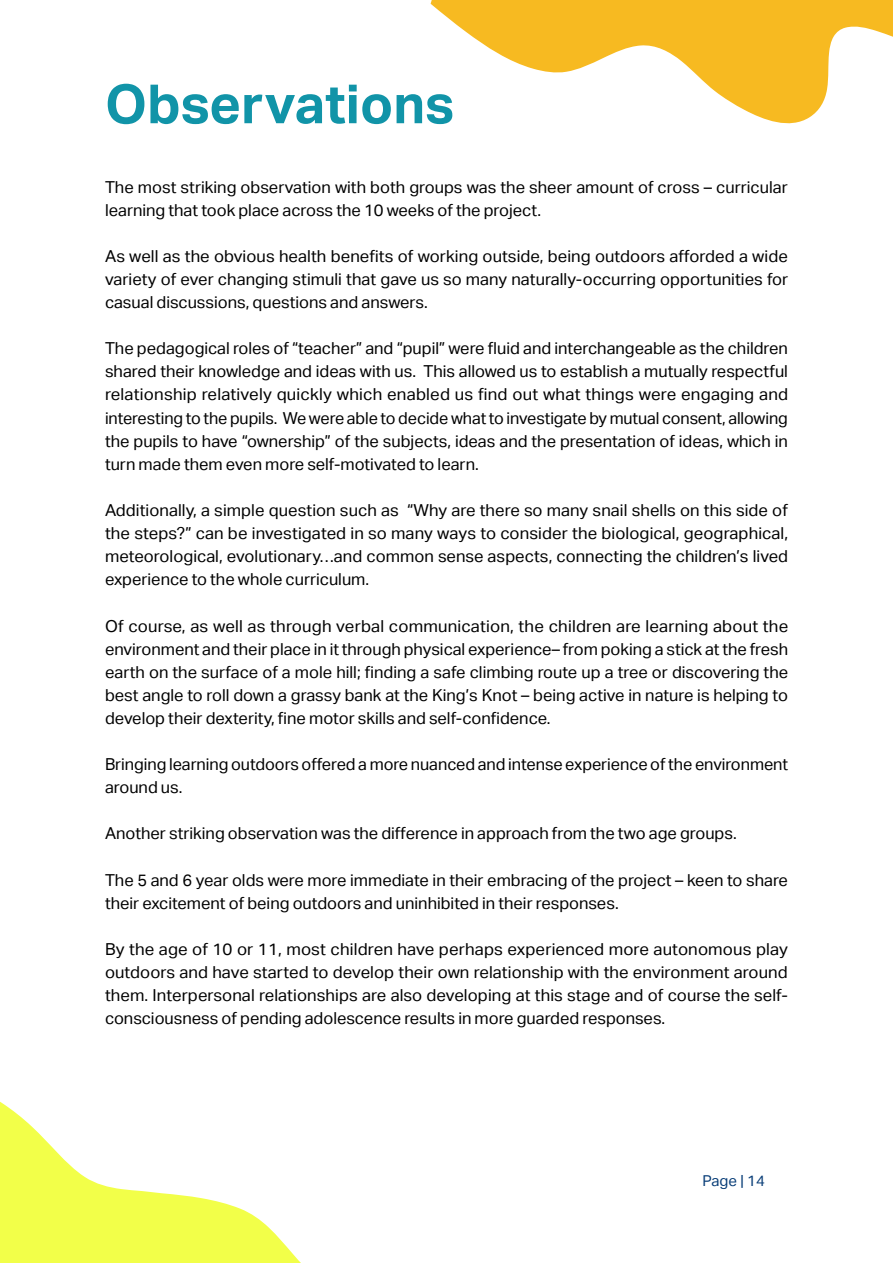
<style>
.page{position:relative;width:893px;height:1263px;background:#fff}
.page>*{position:absolute;margin:0;border:0;box-sizing:border-box;transform-origin:0 0}
.t1{font:700 54px "Aktiv Grotesk";color:#1194a8}
.t2{font:16.5px/23.1px "Aktiv Grotesk";color:#000;text-align:justify}
.t3{font:15px "Aktiv Grotesk";color:#083d77}
</style>
<div class="page">
<svg style="left:431px;top:0;width:462px;height:124px;fill:#f7ba21"></svg>
<svg style="left:0;top:1101px;width:301px;height:162px"></svg>
<h1 class="t1" style="left:105px;top:73px;width:351px">Observations</h1>
<p class="t2" style="left:105px;top:175px;width:684px">The most striking observation with both groups was the sheer amount of cross – curricular learning that took place across the 10 weeks of the project.</p>
<p class="t2" style="left:105px;top:245px;width:685px">As well as the obvious health benefits of working outside, being outdoors afforded a wide variety of ever changing stimuli that gave us so many naturally-occurring opportunities for casual discussions, questions and answers.</p>
<p class="t2" style="left:105px;top:337px;width:685px">The pedagogical roles of “teacher” and “pupil” were fluid and interchangeable as the children shared their knowledge and ideas with us. This allowed us to establish a mutually respectful relationship relatively quickly which enabled us find out what things were engaging and interesting to the pupils. We were able to decide what to investigate by mutual consent, allowing the pupils to have “ownership” of the subjects, ideas and the presentation of ideas, which in turn made them even more self-motivated to learn.</p>
<p class="t2" style="left:105px;top:499px;width:685px">Additionally, a simple question such as “Why are there so many snail shells on this side of the steps?” can be investigated in so many ways to consider the biological, geographical, meteorological, evolutionary…and common sense aspects, connecting the children’s lived experience to the whole curriculum.</p>
<p class="t2" style="left:105px;top:614px;width:685px">Of course, as well as through verbal communication, the children are learning about the environment and their place in it through physical experience– from poking a stick at the fresh earth on the surface of a mole hill; finding a safe climbing route up a tree or discovering the best angle to roll down a grassy bank at the King’s Knot – being active in nature is helping to develop their dexterity, fine motor skills and self-confidence.</p>
<p class="t2" style="left:105px;top:753px;width:685px">Bringing learning outdoors offered a more nuanced and intense experience of the environment around us.</p>
<p class="t2" style="left:105px;top:822px;width:633px">Another striking observation was the difference in approach from the two age groups.</p>
<p class="t2" style="left:105px;top:868px;width:684px">The 5 and 6 year olds were more immediate in their embracing of the project – keen to share their excitement of being outdoors and uninhibited in their responses.</p>
<p class="t2" style="left:105px;top:938px;width:684px">By the age of 10 or 11, most children have perhaps experienced more autonomous play outdoors and have started to develop their own relationship with the environment around them. Interpersonal relationships are also developing at this stage and of course the self&shy;consciousness of pending adolescence results in more guarded responses.</p>
<p class="t3" style="left:703px;top:1172px;width:64px">Page | 14</p>
</div>
